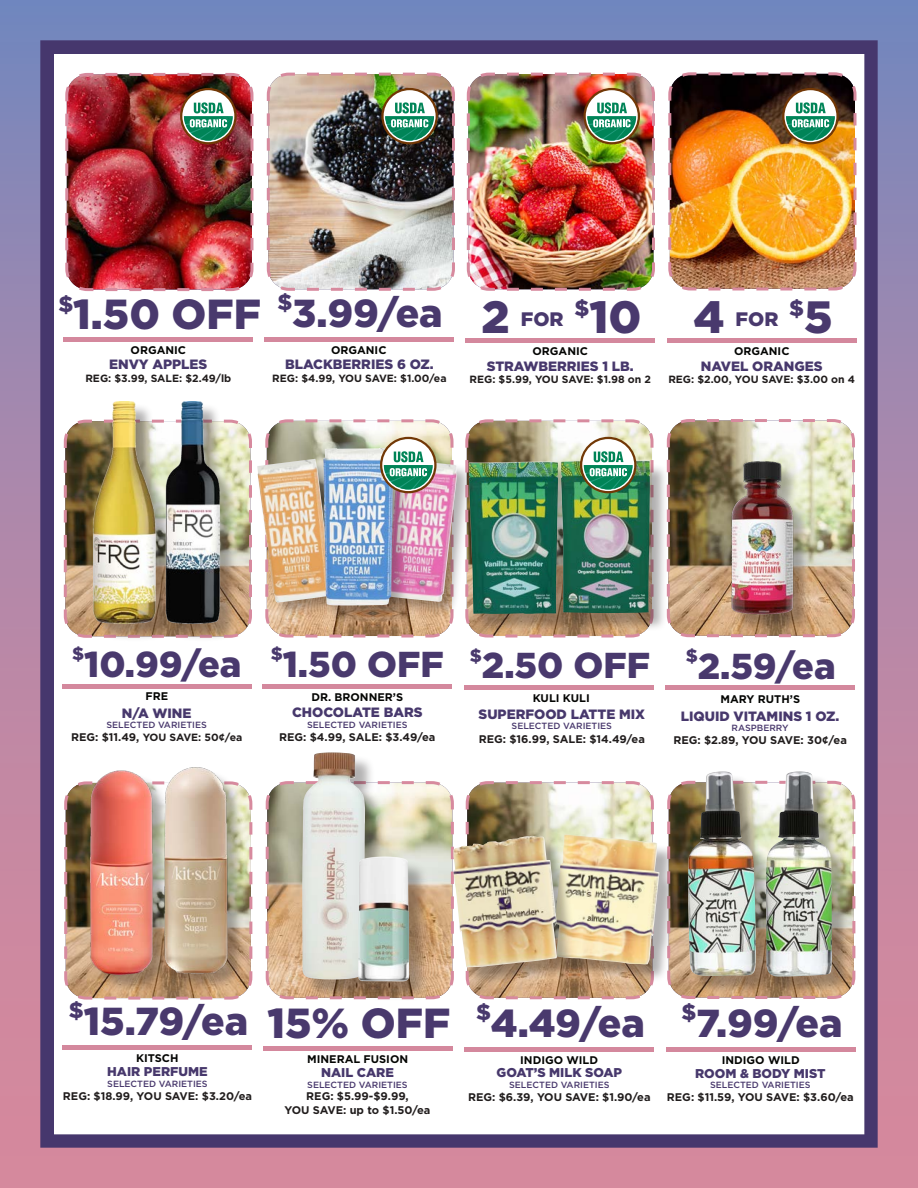
<style>
.page{position:relative;width:918px;height:1188px;background:#fff}
.page>*{position:absolute;margin:0;border:0;box-sizing:border-box;transform-origin:0 0}
.t1{font:900 45.3px "Gotham";color:#49396d}
.t2{font:900 42px "Gotham";color:#49396d}
.t3{font:900 39px "Gotham";color:#49396d}
.t4{font:900 36px "Gotham";color:#49396d}
.t5{font:900 19.5px "Gotham";color:#49396d}
.t6{font:900 18px "Gotham";color:#49396d}
.t7{font:900 13.5px "Gotham";color:#47386c}
.t8{font:900 12.75px "Gotham";color:#47386c}
.t9{font:700 11.1px "Gotham";color:#211d1d}
.t10{font:700 11.1px "Gotham";color:#040503}
.t11{font:700 10.5px "Gotham";color:#211d1d}
.t12{font:500 9px "Gotham";color:#49396d}
.s1{font-size:39px}
.s2{font-size:45.3px}
.s3{font-size:11.1px}
</style>
<div class="page">
<img style="left:0;top:0;width:918px;height:1188px">
<hr style="left:63px;top:1046px;width:189px;height:4px;background:#d4889d">
<hr style="left:263px;top:1046px;width:189px;height:4px;background:#d4889d">
<div style="left:464px;top:1047px;width:190px;height:5px;background:#d4889d"></div>
<div style="left:666px;top:1047px;width:189px;height:5px;background:#d4889d"></div>
<img style="left:666px;top:779px;width:191px;height:222px">
<img style="left:464px;top:780px;width:191px;height:221px">
<svg style="left:264px;top:780px;width:191px;height:221px;background:#d2bfa4"></svg>
<img style="left:63px;top:780px;width:191px;height:221px">
<div style="left:768px;top:774px;width:83px;height:221px;background:#231f20;opacity:.35"></div>
<img style="left:766px;top:772px;width:66px;height:205px">
<div style="left:558px;top:837px;width:119px;height:146px;background:#231f20;opacity:.35"></div>
<img style="left:554px;top:834px;width:105px;height:131px">
<div style="left:456px;top:838px;width:119px;height:148px;background:#231f20;opacity:.35"></div>
<img style="left:453px;top:836px;width:104px;height:132px">
<div style="left:690px;top:774px;width:85px;height:221px;background:#231f20;opacity:.35"></div>
<img style="left:688px;top:772px;width:68px;height:205px">
<div style="left:305px;top:755px;width:80px;height:244px;background:#231f20;opacity:.35"></div>
<img style="left:302px;top:752px;width:64px;height:228px">
<div style="left:64px;top:337px;width:189px;height:5px;background:#d4889d"></div>
<hr style="left:264px;top:338px;width:189px;height:4px;background:#d4889d">
<hr style="left:466px;top:339px;width:189px;height:4px;background:#d4889d">
<hr style="left:667px;top:339px;width:189px;height:4px;background:#d4889d">
<img style="left:665px;top:418px;width:192px;height:221px">
<hr style="left:62px;top:684px;width:190px;height:4px;background:#d4889d">
<div style="left:263px;top:684px;width:189px;height:5px;background:#d4889d"></div>
<hr style="left:464px;top:686px;width:190px;height:4px;background:#d4889d">
<hr style="left:666px;top:686px;width:189px;height:4px;background:#d4889d">
<img style="left:62px;top:418px;width:191px;height:221px">
<div style="left:96px;top:403px;width:78px;height:239px;background:#231f20;opacity:.35"></div>
<img style="left:83px;top:401px;width:71px;height:223px">
<div style="left:168px;top:403px;width:70px;height:239px;background:#231f20;opacity:.35"></div>
<img style="left:154px;top:401px;width:81px;height:223px">
<img style="left:257px;top:459px;width:7px;height:144px">
<div style="left:386px;top:459px;width:87px;height:159px;background:#231f20;opacity:.35"></div>
<img style="left:455px;top:460px;width:2px;height:142px">
<div style="left:92px;top:773px;width:78px;height:220px;background:#231f20;opacity:.35"></div>
<img style="left:87px;top:763px;width:70px;height:222px">
<div style="left:167px;top:770px;width:78px;height:221px;background:#231f20;opacity:.35"></div>
<img style="left:161px;top:764px;width:71px;height:214px">
<div style="left:361px;top:859px;width:68px;height:142px;background:#231f20;opacity:.35"></div>
<img style="left:356px;top:854px;width:58px;height:129px">
<div style="left:734px;top:463px;width:77px;height:169px;background:#231f20;opacity:.35"></div>
<img style="left:719px;top:453px;width:86px;height:169px">
<img style="left:64px;top:71px;width:191px;height:222px">
<img style="left:265px;top:71px;width:191px;height:221px">
<img style="left:465px;top:71px;width:191px;height:221px">
<img style="left:667px;top:71px;width:191px;height:221px">
<div style="left:563px;top:463px;width:105px;height:169px;background:#231f20;opacity:.35"></div>
<img style="left:264px;top:418px;width:191px;height:221px">
<img style="left:464px;top:418px;width:191px;height:221px">
<p class="t2" style="left:58px;top:285px;width:386px"><sup>$</sup>1.50 OFF <sup>$</sup><span class="s1">3.99/ea</span></p>
<p class="t10" style="left:131px;top:342px;width:57px">ORGANIC</p>
<p class="t10" style="left:331px;top:343px;width:57px">ORGANIC</p>
<p class="t1" style="left:482px;top:286px;width:30px">2</p>
<p class="t5" style="left:521px;top:305px;width:122px">FOR <sup>$</sup><span class="s2">10</span></p>
<p class="t10" style="left:533px;top:344px;width:57px">ORGANIC</p>
<p class="t11" style="left:470px;top:372px;width:183px">REG: $5.99, YOU SAVE: $1.98 on 2</p>
<p class="t1" style="left:693px;top:286px;width:33px">4</p>
<p class="t5" style="left:736px;top:305px;width:99px">FOR <sup>$</sup><span class="s2">5</span></p>
<p class="t10" style="left:734px;top:344px;width:57px">ORGANIC</p>
<p class="t7" style="left:701px;top:357px;width:123px">NAVEL ORANGES</p>
<p class="t7" style="left:109px;top:355px;width:100px">ENVY APPLES</p>
<p class="t7" style="left:285px;top:355px;width:150px">BLACKBERRIES 6 OZ.</p>
<p class="t7" style="left:487px;top:357px;width:148px">STRAWBERRIES 1 LB.</p>
<p class="t11" style="left:85px;top:371px;width:147px">REG: $3.99, SALE: $2.49/lb</p>
<p class="t11" style="left:668px;top:373px;width:188px">REG: $2.00, YOU SAVE: $3.00 on 4</p>
<p class="t11" style="left:272px;top:371px;width:176px">REG: $4.99, YOU SAVE: $1.00/ea</p>
<p class="t6" style="left:72px;top:641px;width:13px">$</p>
<p class="t4" style="left:84px;top:639px;width:159px">10.99/ea</p>
<p class="t10" style="left:146px;top:689px;width:24px">FRE</p>
<p class="t7" style="left:122px;top:704px;width:71px">N/A WINE</p>
<p class="t12" style="left:106px;top:719px;width:102px">SELECTED VARIETIES</p>
<p class="t11" style="left:71px;top:731px;width:173px"><span class="s3">REG: $11.49,</span> YOU SAVE: 50¢/ea</p>
<p class="t6" style="left:271px;top:642px;width:13px">$</p>
<p class="t4" style="left:283px;top:640px;width:162px">1.50 OFF</p>
<p class="t10" style="left:311px;top:690px;width:93px">DR. BRONNER’S</p>
<p class="t7" style="left:292px;top:703px;width:132px">CHOCOLATE BARS</p>
<p class="t12" style="left:307px;top:719px;width:102px">SELECTED VARIETIES</p>
<p class="t9" style="left:279px;top:730px;width:158px">REG: $4.99, SALE: $3.49/ea</p>
<p class="t6" style="left:470px;top:643px;width:13px">$</p>
<p class="t4" style="left:482px;top:641px;width:170px">2.50 OFF</p>
<p class="t10" style="left:533px;top:691px;width:59px">KULI KULI</p>
<p class="t7" style="left:479px;top:705px;width:168px">SUPERFOOD LATTE MIX</p>
<p class="t12" style="left:512px;top:720px;width:102px">SELECTED VARIETIES</p>
<p class="t9" style="left:479px;top:731px;width:168px">REG: $16.99, SALE: $14.49/ea</p>
<p class="t6" style="left:686px;top:643px;width:13px">$</p>
<p class="t4" style="left:698px;top:641px;width:139px">2.59/ea</p>
<p class="t10" style="left:721px;top:692px;width:81px">MARY RUTH’S</p>
<p class="t7" style="left:681px;top:706px;width:160px">LIQUID VITAMINS 1 OZ.</p>
<p class="t12" style="left:732px;top:722px;width:59px">RASPBERRY</p>
<p class="t9" style="left:673px;top:733px;width:175px">REG: $2.89, YOU SAVE: 30¢/ea</p>
<p class="t3" style="left:69px;top:994px;width:181px"><sup>$</sup>15.79/ea</p>
<p class="t10" style="left:136px;top:1051px;width:44px">KITSCH</p>
<p class="t8" style="left:107px;top:1063px;width:102px">HAIR PERFUME</p>
<p class="t12" style="left:107px;top:1078px;width:102px">SELECTED VARIETIES</p>
<p class="t9" style="left:63px;top:1089px;width:191px">REG: $18.99, YOU SAVE: $3.20/ea</p>
<p class="t2" style="left:267px;top:994px;width:184px">15% OFF</p>
<p class="t10" style="left:307px;top:1051px;width:103px">MINERAL FUSION</p>
<p class="t8" style="left:321px;top:1064px;width:74px">NAIL CARE</p>
<p class="t12" style="left:307px;top:1079px;width:102px">SELECTED VARIETIES</p>
<p class="t9" style="left:306px;top:1089px;width:104px">REG: $5.99-$9.99,</p>
<p class="t9" style="left:284px;top:1102px;width:148px">YOU SAVE: up to $1.50/ea</p>
<p class="t3" style="left:476px;top:996px;width:170px"><sup>$</sup>4.49/ea</p>
<p class="t10" style="left:520px;top:1052px;width:79px">INDIGO WILD</p>
<p class="t8" style="left:497px;top:1064px;width:127px">GOAT’S MILK SOAP</p>
<p class="t12" style="left:509px;top:1079px;width:102px">SELECTED VARIETIES</p>
<p class="t9" style="left:468px;top:1089px;width:184px">REG: $6.39, YOU SAVE: $1.90/ea</p>
<p class="t3" style="left:681px;top:996px;width:163px"><sup>$</sup>7.99/ea</p>
<p class="t10" style="left:722px;top:1052px;width:79px">INDIGO WILD</p>
<p class="t8" style="left:695px;top:1065px;width:132px">ROOM &amp; BODY MIST</p>
<p class="t12" style="left:710px;top:1079px;width:102px">SELECTED VARIETIES</p>
<p class="t9" style="left:667px;top:1090px;width:188px">REG: $11.59, YOU SAVE: $3.60/ea</p>
</div>
